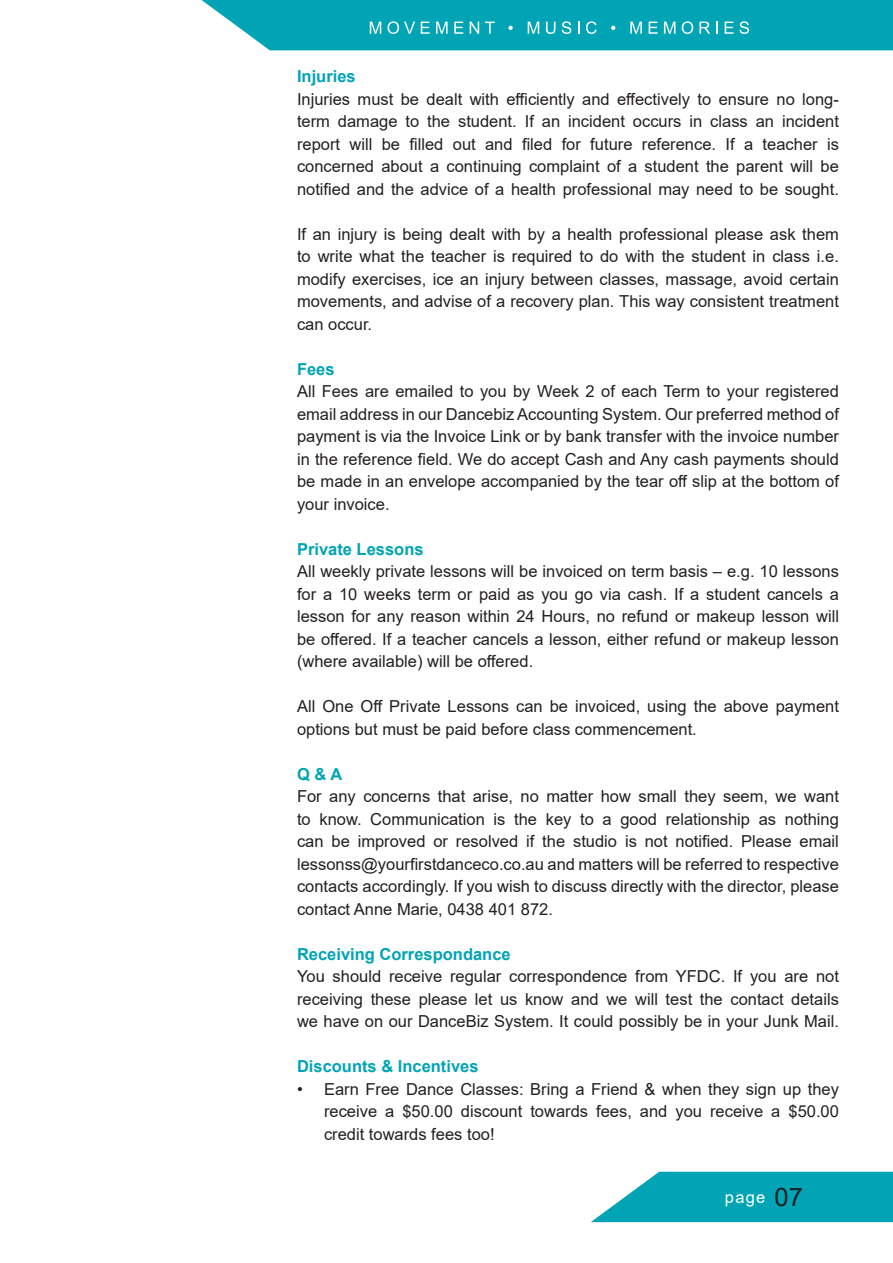
<style>
.page{position:relative;width:893px;height:1263px;background:#fff}
.page>*{position:absolute;margin:0;border:0;box-sizing:border-box;transform-origin:0 0}
.t1{font:25.5px "Arial";color:#231f20}
.t2{font:16.5px/22.5px "Arial";color:#231f20;text-align:justify}
.t3{font:700 16.5px "Arial";color:#00a4b4}
.t4{font:16.5px "Arial";color:#fff}
</style>
<div class="page">
<svg style="left:201px;top:0;width:692px;height:50px;background:#15abba"></svg>
<svg style="left:591px;top:1172px;width:302px;height:50px;background:#1caebc"></svg>
<p class="t3" style="left:297px;top:65px;width:60px">Injuries</p>
<p class="t2" style="left:297px;top:87px;width:543px">Injuries must be dealt with efficiently and effectively to ensure no long&shy;term damage to the student. If an incident occurs in class an incident report will be filled out and filed for future reference. If a teacher is concerned about a continuing complaint of a student the parent will be notified and the advice of a health professional may need to be sought.</p>
<p class="t2" style="left:297px;top:222px;width:543px">If an injury is being dealt with by a health professional please ask them to write what the teacher is required to do with the student in class i.e. modify exercises, ice an injury between classes, massage, avoid certain movements, and advise of a recovery plan. This way consistent treatment can occur.</p>
<p class="t3" style="left:297px;top:357px;width:39px">Fees</p>
<p class="t2" style="left:297px;top:380px;width:543px">All Fees are emailed to you by Week 2 of each Term to your registered email address in our Dancebiz Accounting System. Our preferred method of payment is via the Invoice Link or by bank transfer with the invoice number in the reference field. We do accept Cash and Any cash payments should be made in an envelope accompanied by the tear off slip at the bottom of your invoice.</p>
<p class="t3" style="left:297px;top:537px;width:128px">Private Lessons</p>
<p class="t2" style="left:297px;top:560px;width:543px">All weekly private lessons will be invoiced on term basis – e.g. 10 lessons for a 10 weeks term or paid as you go via cash. If a student cancels a lesson for any reason within 24 Hours, no refund or makeup lesson will be offered. If a teacher cancels a lesson, either refund or makeup lesson (where available) will be offered.</p>
<p class="t2" style="left:297px;top:695px;width:543px">All One Off Private Lessons can be invoiced, using the above payment options but must be paid before class commencement.</p>
<p class="t3" style="left:297px;top:762px;width:47px">Q &amp; A</p>
<p class="t2" style="left:297px;top:785px;width:543px">For any concerns that arise, no matter how small they seem, we want to know. Communication is the key to a good relationship as nothing can be improved or resolved if the studio is not notified. Please email lessonss@yourfirstdanceco.co.au and matters will be referred to respective contacts accordingly. If you wish to discuss directly with the director, please contact Anne Marie, 0438 401 872.</p>
<p class="t3" style="left:297px;top:942px;width:215px">Receiving Correspondance</p>
<p class="t2" style="left:297px;top:965px;width:543px">You should receive regular correspondence from YFDC. If you are not receiving these please let us know and we will test the contact details we have on our DanceBiz System. It could possibly be in your Junk Mail.</p>
<p class="t3" style="left:297px;top:1055px;width:183px">Discounts &amp; Incentives</p>
<p class="t2" style="left:324px;top:1077px;width:516px;text-indent:-27px">• Earn Free Dance Classes: Bring a Friend &amp; when they sign up they receive a $50.00 discount towards fees, and you receive a $50.00 credit towards fees too!</p>
<p class="t4" style="left:725px;top:1186px;width:42px">page</p>
<p class="t1" style="left:775px;top:1180px;width:30px">07</p>
</div>
